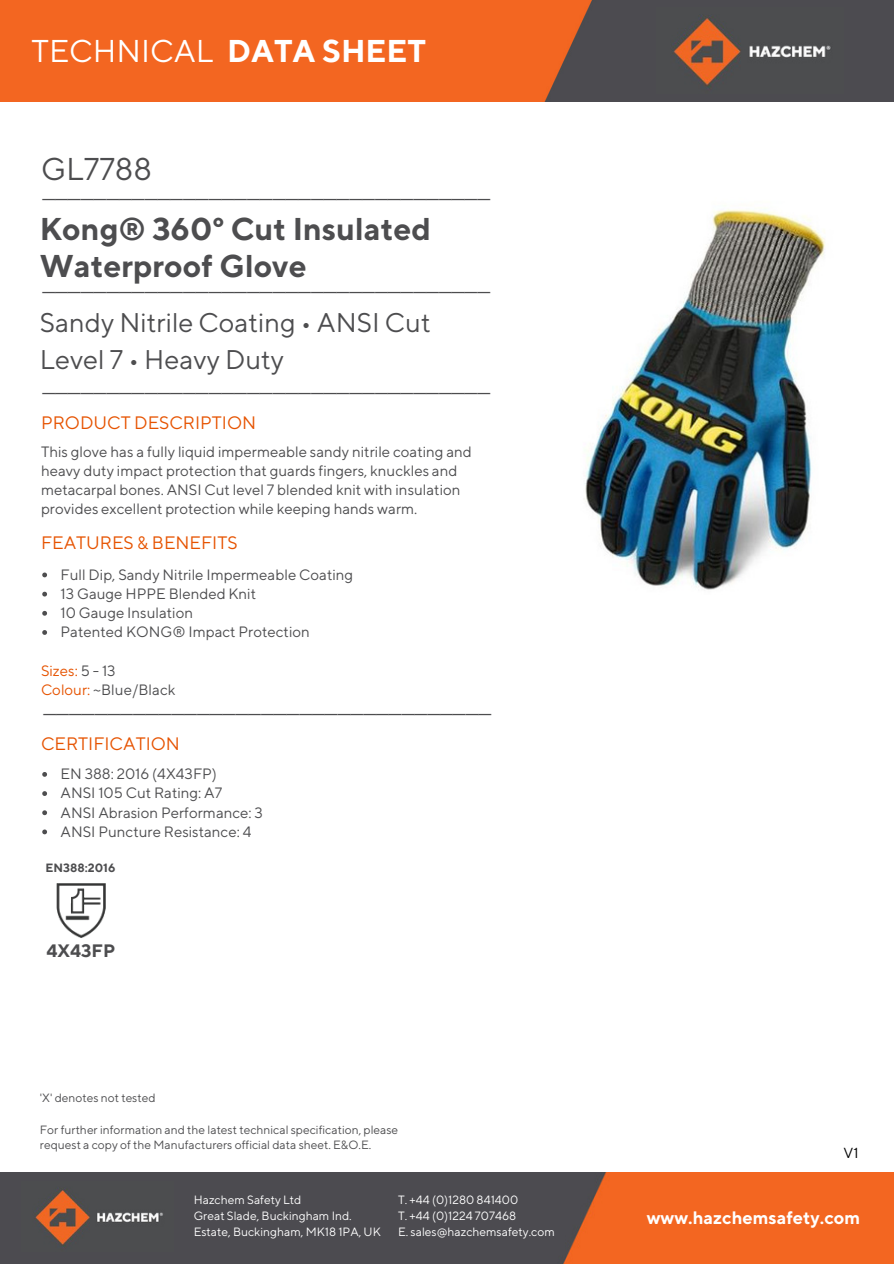
<style>
.page{position:relative;width:894px;height:1264px;background:#fff}
.page>*{position:absolute;margin:0;border:0;box-sizing:border-box;transform-origin:0 0}
.t1{font:700 31.5px/37px "TT Norms";color:#4d4d4f}
.t2{font:31.5px "TT Norms";color:#fff}
.t3{font:31.5px "TT Norms";color:#4d4d4f}
.t4{font:300 31.05px "Open Sans";color:#4d4d4f}
.t5{font:27px/37px "TT Norms";color:#4d4d4f}
.t6{font:18px "TT Norms";color:#e65300}
.t7{font:700 18px "TT Norms";color:#fff}
.t8{font:700 18px "TT Norms";color:#4d4d4f}
.t9{font:15px/19.2px "TT Norms";color:#4d4d4f}
.t10{font:15px "TT Norms";color:#e65300}
.t11{font:14.55px "TT Norms";color:#000}
.t12{font:12px/15.6px "TT Norms";color:#4d4d4f}
.t13{font:12px/16px "TT Norms";color:#fff}
.t14{font:700 12px "TT Norms";color:#4d4d4f}
.s1{font-weight:700}
.s2{color:#4d4d4f}
.s3{color:#e65300}
</style>
<div class="page">
<img style="left:0;top:0;width:893px;height:101px">
<img style="left:0;top:1172px;width:893px;height:91px">
<img style="left:21px;top:1181px;width:152px;height:69px">
<img style="left:656px;top:7px;width:187px;height:87px">
<img style="left:56px;top:883px;width:50px;height:55px">
<img style="left:584px;top:209px;width:242px;height:381px">
<svg style="left:42px;top:572px;width:5px;height:5px"></svg>
<svg style="left:42px;top:591px;width:5px;height:5px"></svg>
<svg style="left:42px;top:611px;width:5px;height:4px"></svg>
<svg style="left:42px;top:630px;width:5px;height:5px"></svg>
<svg style="left:42px;top:772px;width:5px;height:4px"></svg>
<svg style="left:42px;top:791px;width:5px;height:5px"></svg>
<svg style="left:42px;top:810px;width:5px;height:5px"></svg>
<svg style="left:42px;top:829px;width:5px;height:5px"></svg>
<p class="t2" style="left:32px;top:32px;width:396px">TECHNICAL <span class="s1">DATA SHEET</span></p>
<p class="t3" style="left:41px;top:150px;width:113px">GL7788</p>
<p class="t4" style="left:42px;top:162px;width:449px">___________________________________</p>
<p class="t1" style="left:40px;top:210px;width:392px">Kong® 360° Cut Insulated<br>Waterproof Glove</p>
<p class="t4" style="left:42px;top:256px;width:449px">___________________________________</p>
<p class="t5" style="left:40px;top:303px;width:392px">Sandy Nitrile Coating • ANSI Cut<br>Level 7 • Heavy Duty</p>
<p class="t4" style="left:42px;top:357px;width:449px">___________________________________</p>
<p class="t6" style="left:41px;top:411px;width:217px">PRODUCT DESCRIPTION</p>
<p class="t9" style="left:41px;top:441px;width:432px">This glove has a fully liquid impermeable sandy nitrile coating and heavy duty impact protection that guards fingers, knuckles and metacarpal bones. ANSI Cut level 7 blended knit with insulation provides excellent protection while keeping hands warm.</p>
<p class="t6" style="left:41px;top:531px;width:198px">FEATURES &amp; BENEFITS</p>
<p class="t9" style="left:61px;top:564px;width:294px">Full Dip, Sandy Nitrile Impermeable Coating</p>
<p class="t9" style="left:61px;top:583px;width:197px">13 Gauge HPPE Blended Knit</p>
<p class="t9" style="left:61px;top:603px;width:134px">10 Gauge Insulation</p>
<p class="t9" style="left:61px;top:622px;width:251px">Patented KONG® Impact Protection</p>
<p class="t10" style="left:41px;top:661px;width:76px">Sizes: <span class="s2">5 - 13</span></p>
<p class="t9" style="left:41px;top:679px;width:136px"><span class="s3">Colour:</span> ~Blue/Black</p>
<p class="t4" style="left:43px;top:678px;width:449px">___________________________________</p>
<p class="t6" style="left:41px;top:732px;width:140px">CERTIFICATION</p>
<p class="t9" style="left:61px;top:764px;width:158px">EN 388: 2016 (4X43FP)</p>
<p class="t9" style="left:61px;top:783px;width:163px">ANSI 105 Cut Rating: A7</p>
<p class="t9" style="left:61px;top:802px;width:204px">ANSI Abrasion Performance: 3</p>
<p class="t9" style="left:61px;top:821px;width:192px">ANSI Puncture Resistance: 4</p>
<p class="t14" style="left:46px;top:860px;width:71px">EN388:2016</p>
<p class="t8" style="left:47px;top:939px;width:70px">4X43FP</p>
<p class="t12" style="left:40px;top:1090px;width:117px">'X' denotes not tested</p>
<p class="t12" style="left:40px;top:1121px;width:360px">For further information and the latest technical specification, please request a copy of the Manufacturers official data sheet. E&amp;O.E.</p>
<p class="t13" style="left:194px;top:1191px;width:109px">Hazchem Safety Ltd</p>
<p class="t13" style="left:194px;top:1207px;width:188px">Great Slade, Buckingham Ind.<br>Estate, Buckingham, MK18 1PA, UK</p>
<p class="t13" style="left:398px;top:1191px;width:122px">T. +44 (0)1280 841400</p>
<p class="t13" style="left:398px;top:1207px;width:119px">T. +44 (0)1224 707468</p>
<p class="t13" style="left:398px;top:1223px;width:158px">E. sales@hazchemsafety.com</p>
<p class="t11" style="left:843px;top:1143px;width:16px">V1</p>
<p class="t7" style="left:646px;top:1207px;width:215px">www.hazchemsafety.com</p>
</div>
